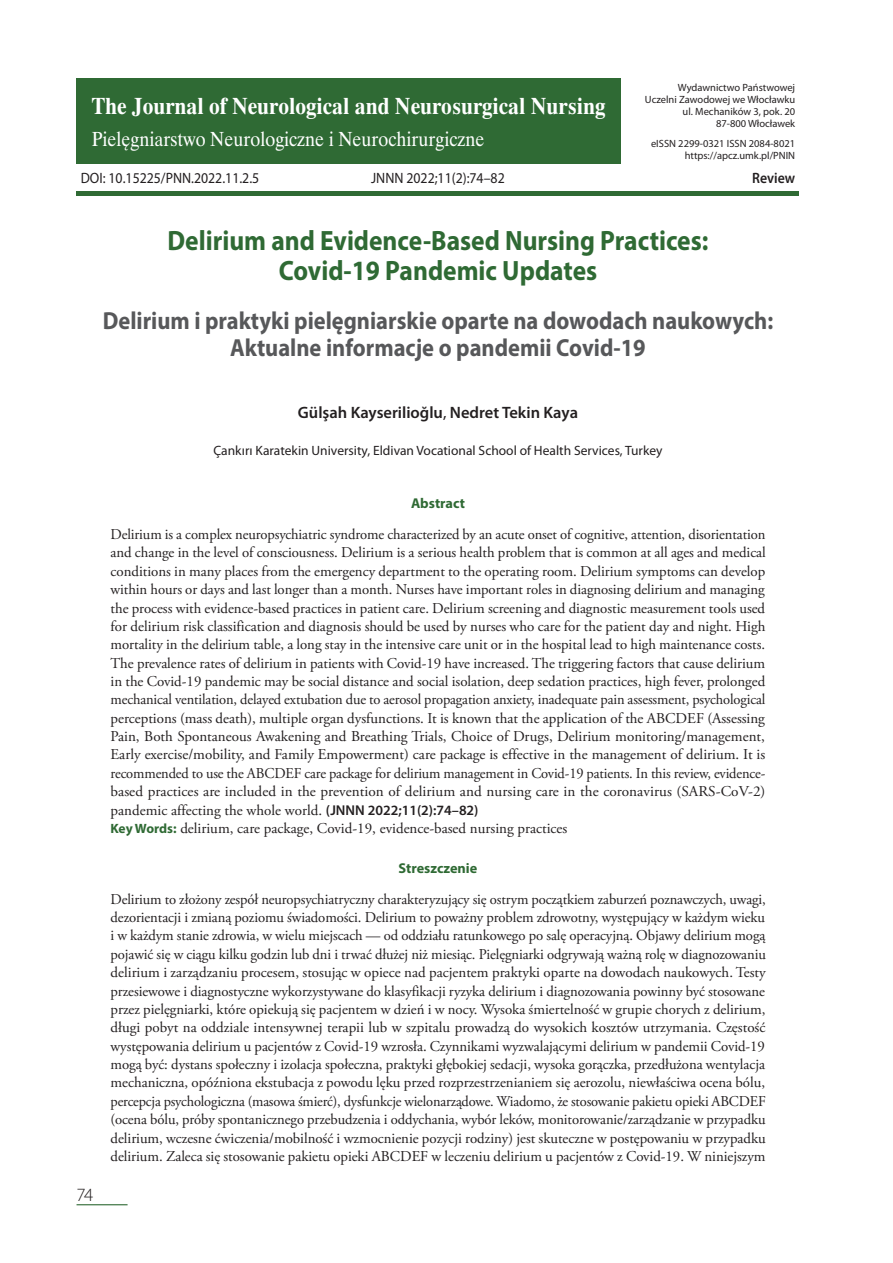
<style>
.page{position:relative;width:893px;height:1263px;background:#fff}
.page>*{position:absolute;margin:0;border:0;box-sizing:border-box;transform-origin:0 0}
.t1{font:700 28.05px/30.6px "Myriad Pro";color:#2f6a34;text-align:center;scale:.91 1}
.t2{font:700 24.75px/27px "Myriad Pro";color:#57585a;text-align:center;scale:.91 1}
.t3{font:700 21px "Dutch 801 Rm PL";color:#fff;scale:.9 1}
.t4{font:19.5px "Dutch 801 Rm PL";color:#fff;scale:.9 1}
.t5{font:300 18.75px "Myriad Pro";color:#231f20}
.t6{font:600 16.5px "Myriad Pro";color:#231f20}
.t7{font:15px/18.3px "Adobe Garamond Pro";letter-spacing:-.005em;color:#231f20}
.t8{font:15px "Myriad Pro";color:#231f20;scale:.92 1}
.t9{font:600 15px "Myriad Pro";color:#231f20;scale:.92 1}
.t10{font:700 14.25px "Myriad Pro";color:#2f6a34}
.t11{font:13.5px "Myriad Pro";color:#231f20}
.t12{font:10.5px/12px "Myriad Pro";color:#231f20;text-align:right}
.s1{font-weight:400}
.s2{font-family:"Myriad Pro";font-weight:600;font-size:14.25px}
.s3{font-family:"Myriad Pro";font-weight:700;font-size:13.5px;color:#2f6a34}
</style>
<div class="page">
<hr style="left:77px;top:1204px;width:51px;height:1px;background:#2f6a34">
<div style="left:77px;top:79px;width:544px;height:85px;background:#2f6a34"></div>
<div style="left:77px;top:191px;width:722px;height:5px;background:#2f6a34"></div>
<p class="t12" style="left:645px;top:81px;width:152px">Wydawnictwo Państwowej<br>Uczelni Zawodowej we Włocławku ul. Mechaników 3, pok. 20<br>87-800 Włocławek</p>
<p class="t12" style="left:651px;top:138px;width:146px">eISSN 2299-0321 ISSN 2084-8021 https://apcz.umk.pl/PNIN</p>
<h3 class="t3" style="left:92px;top:91px;width:572px">The Journal of Neurological and Neurosurgical Nursing</h3>
<h3 class="t4" style="left:92px;top:126px;width:438px">Pielęgniarstwo Neurologiczne i Neurochirurgiczne</h3>
<p class="t8" style="left:81px;top:169px;width:196px">DOI: 10.15225/PNN.2022.11.2.5</p>
<p class="t8" style="left:371px;top:169px;width:147px">JNNN 2022;11(2):74–82</p>
<p class="t9" style="left:752px;top:168px;width:48px">Review</p>
<h1 class="t1" style="left:168px;top:224px;width:596px">Delirium and Evidence-Based Nursing Practices:<br>Covid-19 Pandemic Updates</h1>
<h2 class="t2" style="left:103px;top:306px;width:738px">Delirium i praktyki pielęgniarskie oparte na dowodach naukowych:<br>Aktualne informacje o pandemii Covid-19</h2>
<p class="t5" style="left:77px;top:1183px;width:18px">74</p>
<p class="t6" style="left:298px;top:402px;width:282px">Gülşah Kayserilioğlu<span class="s1">,</span> Nedret Tekin Kaya</p>
<p class="t11" style="left:213px;top:443px;width:450px">Çankırı Karatekin University, Eldivan Vocational School of Health Services, Turkey</p>
<p class="t10" style="left:411px;top:494px;width:55px">Abstract</p>
<p class="t7" style="left:111px;top:526px;width:657px">Delirium is a complex neuropsychiatric syndrome characterized by an acute onset of cognitive, attention, disorientation and change in the level of consciousness. Delirium is a serious health problem that is common at all ages and medical conditions in many places from the emergency department to the operating room. Delirium symptoms can develop within hours or days and last longer than a month. Nurses have important roles in diagnosing delirium and managing the process with evidence-based practices in patient care. Delirium screening and diagnostic measurement tools used for delirium risk classification and diagnosis should be used by nurses who care for the patient day and night. High mortality in the delirium table, a long stay in the intensive care unit or in the hospital lead to high maintenance costs.<br>The prevalence rates of delirium in patients with Covid-19 have increased. The triggering factors that cause delirium in the Covid-19 pandemic may be social distance and social isolation, deep sedation practices, high fever, prolonged mechanical ventilation, delayed extubation due to aerosol propagation anxiety, inadequate pain assessment, psychological perceptions (mass death), multiple organ dysfunctions. It is known that the application of the ABCDEF (Assessing Pain, Both Spontaneous Awakening and Breathing Trials, Choice of Drugs, Delirium monitoring/management, Early exercise/mobility, and Family Empowerment) care package is effective in the management of delirium. It is recommended to use the ABCDEF care package for delirium management in Covid-19 patients. In this review, evidence&shy;based practices are included in the prevention of delirium and nursing care in the coronavirus (SARS-CoV-2) pandemic affecting the whole world. <span class="s2">(JNNN 2022;11(2):74–82)<br></span><span class="s3">Key Words:</span> delirium, care package, Covid-19, evidence-based nursing practices</p>
<p class="t10" style="left:399px;top:858px;width:80px">Streszczenie</p>
<p class="t7" style="left:111px;top:890px;width:657px;text-align:justify">Delirium to złożony zespół neuropsychiatryczny charakteryzujący się ostrym początkiem zaburzeń poznawczych, uwagi, dezorientacji i zmianą poziomu świadomości. Delirium to poważny problem zdrowotny, występujący w każdym wieku i w każdym stanie zdrowia, w wielu miejscach — od oddziału ratunkowego po salę operacyjną. Objawy delirium mogą pojawić się w ciągu kilku godzin lub dni i trwać dłużej niż miesiąc. Pielęgniarki odgrywają ważną rolę w diagnozowaniu delirium i zarządzaniu procesem, stosując w opiece nad pacjentem praktyki oparte na dowodach naukowych. Testy przesiewowe i diagnostyczne wykorzystywane do klasyfikacji ryzyka delirium i diagnozowania powinny być stosowane przez pielęgniarki, które opiekują się pacjentem w dzień i w nocy. Wysoka śmiertelność w grupie chorych z delirium, długi pobyt na oddziale intensywnej terapii lub w szpitalu prowadzą do wysokich kosztów utrzymania. Częstość występowania delirium u pacjentów z Covid-19 wzrosła. Czynnikami wyzwalającymi delirium w pandemii Covid-19 mogą być: dystans społeczny i izolacja społeczna, praktyki głębokiej sedacji, wysoka gorączka, przedłużona wentylacja mechaniczna, opóźniona ekstubacja z powodu lęku przed rozprzestrzenianiem się aerozolu, niewłaściwa ocena bólu, percepcja psychologiczna (masowa śmierć), dysfunkcje wielonarządowe. Wiadomo, że stosowanie pakietu opieki ABCDEF (ocena bólu, próby spontanicznego przebudzenia i oddychania, wybór leków, monitorowanie/zarządzanie w przypadku delirium, wczesne ćwiczenia/mobilność i wzmocnienie pozycji rodziny) jest skuteczne w postępowaniu w przypadku delirium. Zaleca się stosowanie pakietu opieki ABCDEF w leczeniu delirium u pacjentów z Covid-19. W niniejszym</p>
</div>
